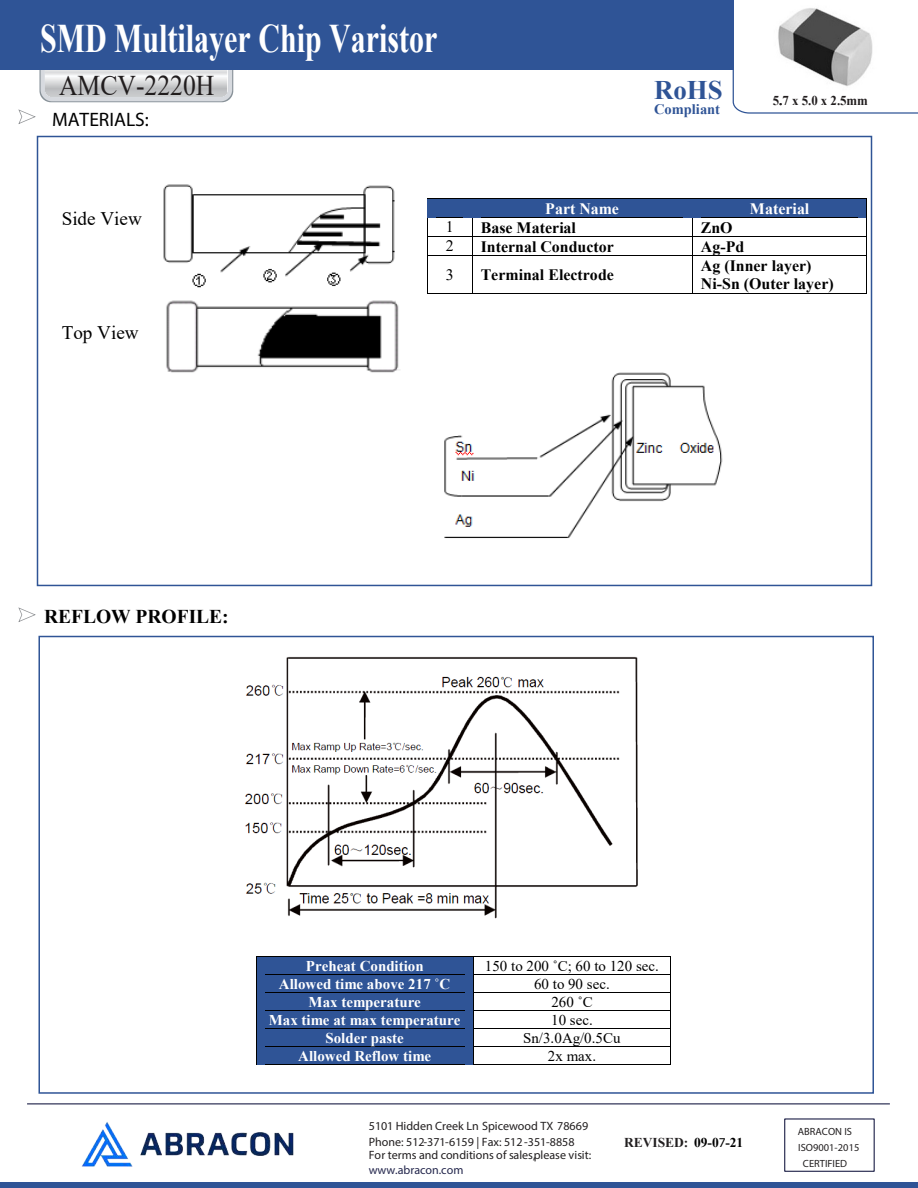
<style>
.page{position:relative;width:918px;height:1188px;background:#fff}
.page>*{position:absolute;margin:0;border:0;box-sizing:border-box;transform-origin:0 0}
.t1{font:700 40.5px "Times New Roman";color:#fff;scale:.74 1}
.t2{font:28.5px "Times New Roman";color:#211d1e;scale:.9 1}
.t3{font:700 26.85px "Times New Roman";color:#2f5496}
.t4{font:700 19.5px "Times New Roman";color:#000}
.t5{font:700 19.5px "Times New Roman";color:#000}
.t6{font:19.2px "Times New Roman";color:#000}
.t7{font:700 15.9px/18.5px "Times New Roman";color:#000}
.t8{font:700 15.9px "Times New Roman";color:#fff}
.t9{font:15.9px "Times New Roman";color:#000}
.t10{font:700 15px "Times New Roman";color:#fff}
.t11{font:15px "Times New Roman";letter-spacing:.005em;color:#000}
.t12{font:700 14.55px "Times New Roman";color:#2f5496}
.t13{font:700 13.5px "Times New Roman";color:#221f20}
.t14{font:700 13.5px "Times New Roman";color:#211d1e;scale:.95 1}
.t15{font:12px/16px "Times New Roman";letter-spacing:-.005em;color:#221f20}
.t16{font:12px "Times New Roman";color:#24274d}
.t17{font:10.5px/16px "Times New Roman";color:#221f20}
.s1{color:#000}
</style>
<div class="page">
<svg style="left:39px;top:70px;width:194px;height:32px;background:#d4d6d8"></svg>
<div style="left:0;top:0;width:733px;height:70px;background:#2f5496"></div>
<svg style="left:733px;top:0;width:185px;height:114px"></svg>
<img style="left:774px;top:0;width:106px;height:91px">
<div style="left:37px;top:136px;width:835px;height:450px;border:2px solid #2f5496"></div>
<svg style="left:18px;top:607px;width:18px;height:15px"></svg>
<div style="left:38px;top:636px;width:836px;height:458px;border:2px solid #2f5496"></div>
<img style="left:444px;top:372px;width:279px;height:166px">
<img style="left:163px;top:184px;width:237px;height:189px">
<img style="left:245px;top:657px;width:393px;height:262px">
<div style="left:265px;top:957px;width:200px;height:17px;background:#2f5496"></div>
<div style="left:265px;top:975px;width:200px;height:17px;background:#2f5496"></div>
<div style="left:265px;top:993px;width:200px;height:17px;background:#2f5496"></div>
<div style="left:265px;top:1011px;width:200px;height:17px;background:#2f5496"></div>
<div style="left:265px;top:1029px;width:200px;height:17px;background:#2f5496"></div>
<div style="left:265px;top:1047px;width:200px;height:17px;background:#2f5496"></div>
<div style="left:436px;top:199px;width:28px;height:18px;background:#2f5496"></div>
<div style="left:481px;top:199px;width:203px;height:18px;background:#2f5496"></div>
<div style="left:701px;top:199px;width:157px;height:18px;background:#2f5496"></div>
<svg style="left:18px;top:109px;width:18px;height:15px"></svg>
<div style="left:784px;top:1118px;width:91px;height:54px;border:1px solid #24274d"></div>
<img style="left:873px;top:1125px;width:2px;height:13px">
<img style="left:873px;top:1141px;width:2px;height:13px">
<img style="left:873px;top:1157px;width:1px;height:13px">
<img style="left:81px;top:1122px;width:213px;height:45px">
<hr style="left:428px;top:198px;width:44px;height:1px;background:#000">
<hr style="left:473px;top:198px;width:219px;height:1px;background:#000">
<hr style="left:693px;top:198px;width:174px;height:1px;background:#000">
<hr style="left:428px;top:217px;width:44px;height:1px;background:#000">
<hr style="left:473px;top:217px;width:219px;height:1px;background:#000">
<hr style="left:693px;top:217px;width:174px;height:1px;background:#000">
<hr style="left:428px;top:236px;width:44px;height:1px;background:#000">
<hr style="left:473px;top:236px;width:219px;height:1px;background:#000">
<hr style="left:693px;top:236px;width:174px;height:1px;background:#000">
<hr style="left:428px;top:255px;width:44px;height:1px;background:#000">
<hr style="left:473px;top:255px;width:219px;height:1px;background:#000">
<hr style="left:693px;top:255px;width:174px;height:1px;background:#000">
<hr style="left:428px;top:293px;width:44px;height:1px;background:#000">
<hr style="left:473px;top:293px;width:219px;height:1px;background:#000">
<hr style="left:693px;top:293px;width:174px;height:1px;background:#000">
<hr style="left:257px;top:956px;width:216px;height:1px;background:#000">
<hr style="left:473px;top:956px;width:198px;height:1px;background:#000">
<hr style="left:257px;top:974px;width:216px;height:1px;background:#000">
<hr style="left:473px;top:974px;width:198px;height:1px;background:#000">
<hr style="left:257px;top:992px;width:216px;height:1px;background:#000">
<hr style="left:473px;top:992px;width:198px;height:1px;background:#000">
<hr style="left:257px;top:1010px;width:216px;height:1px;background:#000">
<hr style="left:473px;top:1010px;width:198px;height:1px;background:#000">
<hr style="left:257px;top:1028px;width:216px;height:1px;background:#000">
<hr style="left:473px;top:1028px;width:198px;height:1px;background:#000">
<hr style="left:257px;top:1046px;width:216px;height:1px;background:#000">
<hr style="left:473px;top:1046px;width:198px;height:1px;background:#000">
<hr style="left:257px;top:1064px;width:216px;height:1px;background:#000">
<hr style="left:473px;top:1064px;width:198px;height:1px;background:#000">
<hr style="left:27px;top:1103px;width:863px;height:1px;background:#24274d">
<div style="left:0;top:1183px;width:918px;height:5px;background:#2f5496"></div>
<svg style="left:256px;top:956px;width:1px;height:109px"></svg>
<div style="left:257px;top:957px;width:8px;height:17px;background:#2f5496"></div>
<div style="left:257px;top:975px;width:8px;height:17px;background:#2f5496"></div>
<div style="left:257px;top:993px;width:8px;height:17px;background:#2f5496"></div>
<div style="left:257px;top:1011px;width:8px;height:17px;background:#2f5496"></div>
<div style="left:257px;top:1029px;width:8px;height:17px;background:#2f5496"></div>
<div style="left:257px;top:1047px;width:8px;height:17px;background:#2f5496"></div>
<svg style="left:427px;top:198px;width:1px;height:58px"></svg>
<hr style="left:427px;top:256px;width:1px;height:37px;background:#000">
<div style="left:428px;top:199px;width:8px;height:18px;background:#2f5496"></div>
<div style="left:464px;top:199px;width:8px;height:18px;background:#2f5496"></div>
<div style="left:465px;top:957px;width:8px;height:17px;background:#2f5496"></div>
<div style="left:465px;top:975px;width:8px;height:17px;background:#2f5496"></div>
<div style="left:465px;top:993px;width:8px;height:17px;background:#2f5496"></div>
<div style="left:465px;top:1011px;width:8px;height:17px;background:#2f5496"></div>
<div style="left:465px;top:1029px;width:8px;height:17px;background:#2f5496"></div>
<div style="left:465px;top:1047px;width:8px;height:17px;background:#2f5496"></div>
<svg style="left:472px;top:198px;width:1px;height:58px"></svg>
<hr style="left:472px;top:256px;width:1px;height:37px;background:#000">
<svg style="left:473px;top:957px;width:1px;height:107px"></svg>
<div style="left:473px;top:199px;width:8px;height:18px;background:#2f5496"></div>
<div style="left:684px;top:199px;width:8px;height:18px;background:#2f5496"></div>
<svg style="left:692px;top:198px;width:1px;height:58px"></svg>
<hr style="left:692px;top:256px;width:1px;height:37px;background:#000">
<div style="left:693px;top:199px;width:8px;height:18px;background:#2f5496"></div>
<div style="left:858px;top:199px;width:9px;height:18px;background:#2f5496"></div>
<hr style="left:867px;top:256px;width:1px;height:37px;background:#000">
<h1 class="t1" style="left:40px;top:24px;width:539px">SMD Multilayer Chip Varistor</h1>
<h2 class="t2" style="left:59px;top:76px;width:174px">AMCV-2220H</h2>
<h3 class="t3" style="left:654px;top:80px;width:70px">RoHS</h3>
<p class="t12" style="left:654px;top:104px;width:68px">Compliant</p>
<h3 class="t5" style="left:52px;top:107px;width:98px">MATERIALS:</h3>
<p class="t14" style="left:773px;top:96px;width:102px">5.7 x 5.0 x 2.5mm</p>
<h3 class="t6" style="left:62px;top:212px;width:82px">Side View</h3>
<h3 class="t6" style="left:62px;top:326px;width:78px">Top View</h3>
<h3 class="t4" style="left:44px;top:610px;width:186px">REFLOW PROFILE:</h3>
<h3 class="t8" style="left:545px;top:203px;width:75px">Part Name</h3>
<h3 class="t8" style="left:750px;top:203px;width:61px">Material</h3>
<h3 class="t9" style="left:446px;top:221px;width:9px">1</h3>
<h3 class="t7" style="left:481px;top:220px;width:97px">Base Material</h3>
<h3 class="t7" style="left:701px;top:220px;width:33px">ZnO</h3>
<h3 class="t9" style="left:446px;top:240px;width:9px">2</h3>
<h3 class="t7" style="left:481px;top:239px;width:135px">Internal Conductor</h3>
<h3 class="t7" style="left:701px;top:239px;width:45px">Ag-Pd</h3>
<h3 class="t9" style="left:446px;top:269px;width:9px">3</h3>
<h3 class="t7" style="left:481px;top:267px;width:135px">Terminal Electrode</h3>
<h3 class="t7" style="left:701px;top:258px;width:134px">Ag (Inner layer)<br>Ni-Sn (Outer layer)</h3>
<p class="t10" style="left:306px;top:961px;width:119px">Preheat Condition</p>
<p class="t11" style="left:485px;top:960px;width:175px">150 to 200 ˚C; 60 to 120 sec.</p>
<p class="t10" style="left:279px;top:979px;width:173px">Allowed time above 217 ˚C</p>
<p class="t11" style="left:534px;top:978px;width:77px">60 to 90 sec.</p>
<p class="t10" style="left:309px;top:997px;width:114px">Max temperature</p>
<p class="t11" style="left:551px;top:996px;width:43px">260 ˚C</p>
<p class="t10" style="left:269px;top:1015px;width:193px">Max time at max temperature</p>
<p class="t11" style="left:551px;top:1014px;width:43px">10 sec.</p>
<p class="t10" style="left:325px;top:1033px;width:80px">Solder paste</p>
<p class="t11" style="left:523px;top:1032px;width:99px">Sn/3.0Ag/0.5Cu</p>
<p class="t10" style="left:298px;top:1051px;width:134px">Allowed Reflow time</p>
<p class="t11" style="left:548px;top:1050px;width:50px">2x max.</p>
<p class="t15" style="left:369px;top:1119px;width:221px">5101 Hidden Creek Ln Spicewood TX 78669<br>Phone: 512-371-6159 | Fax: 512 -351-8858</p>
<p class="t15" style="left:369px;top:1148px;width:224px">For terms and conditions of sales, please visit:</p>
<p class="t16" style="left:369px;top:1165px;width:96px">www.abracon.com</p>
<p class="t13" style="left:624px;top:1137px;width:121px">REVISED: <span class="s1">09-0</span><span class="s1">7</span><span class="s1">-21</span></p>
<p class="t17" style="left:798px;top:1125px;width:56px">ABRACON IS</p>
<p class="t17" style="left:803px;top:1141px;width:58px;text-indent:-5px">ISO9001-2015<br>CERTIFIED</p>
</div>
